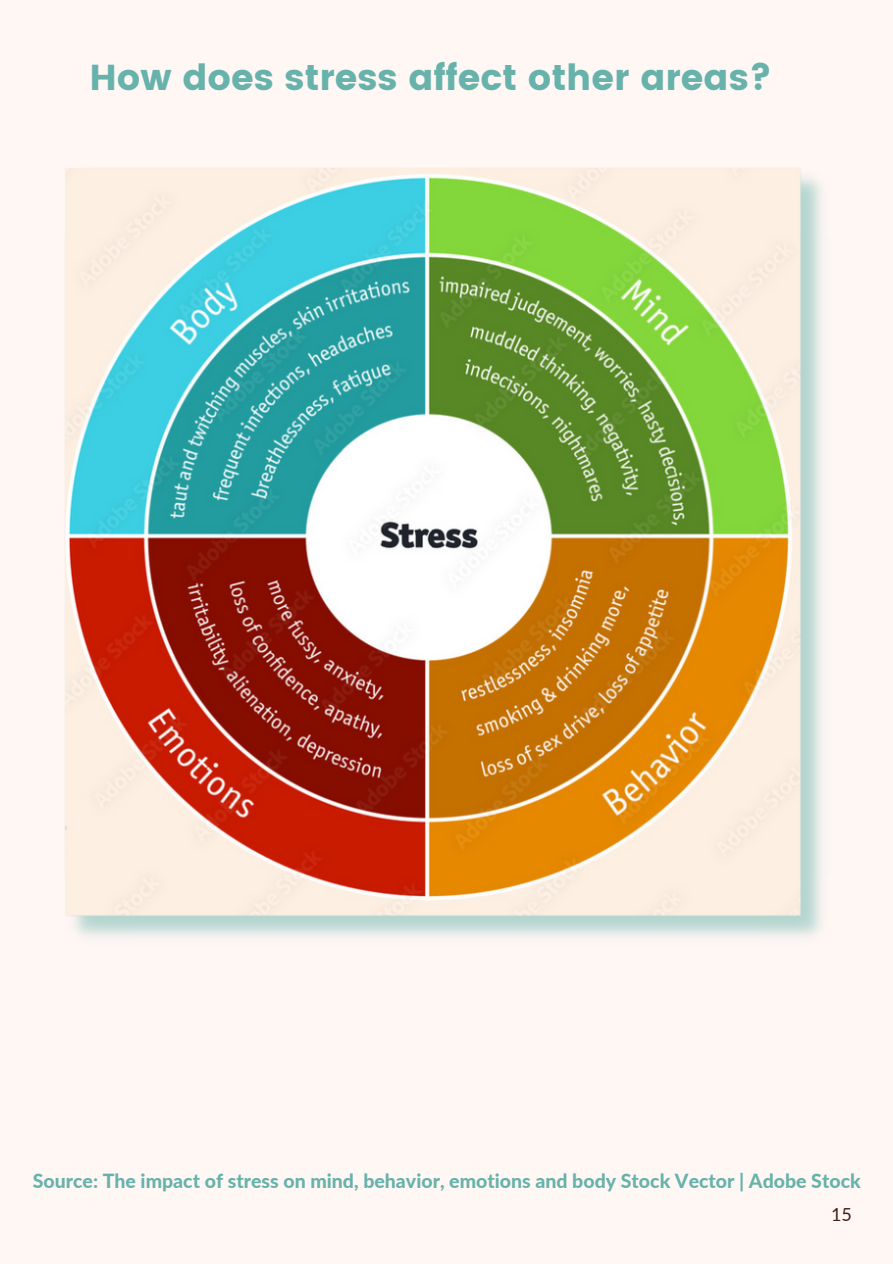
<style>
.page{position:relative;width:893px;height:1264px;background:#fff}
.page>*{position:absolute;margin:0;border:0;box-sizing:border-box;transform-origin:0 0}
.t1{font:36px "Poppins";color:#67b2ab}
.t2{font:800 19.5px "Lato";color:#67b2ab}
.t3{font:18px "Lato";color:#402018}
</style>
<div class="page">
<div style="left:0;top:0;width:892px;height:1263px;background:#fff7f4"></div>
<img style="left:65px;top:168px;width:757px;height:769px">
<p class="t1" style="left:89px;top:57px;width:684px">How does stress affect other areas?</p>
<p class="t2" style="left:33px;top:1168px;width:829px">Source: The impact of stress on mind, behavior, emotions and body Stock Vector | Adobe Stock</p>
<p class="t3" style="left:831px;top:1203px;width:22px">15</p>
</div>
